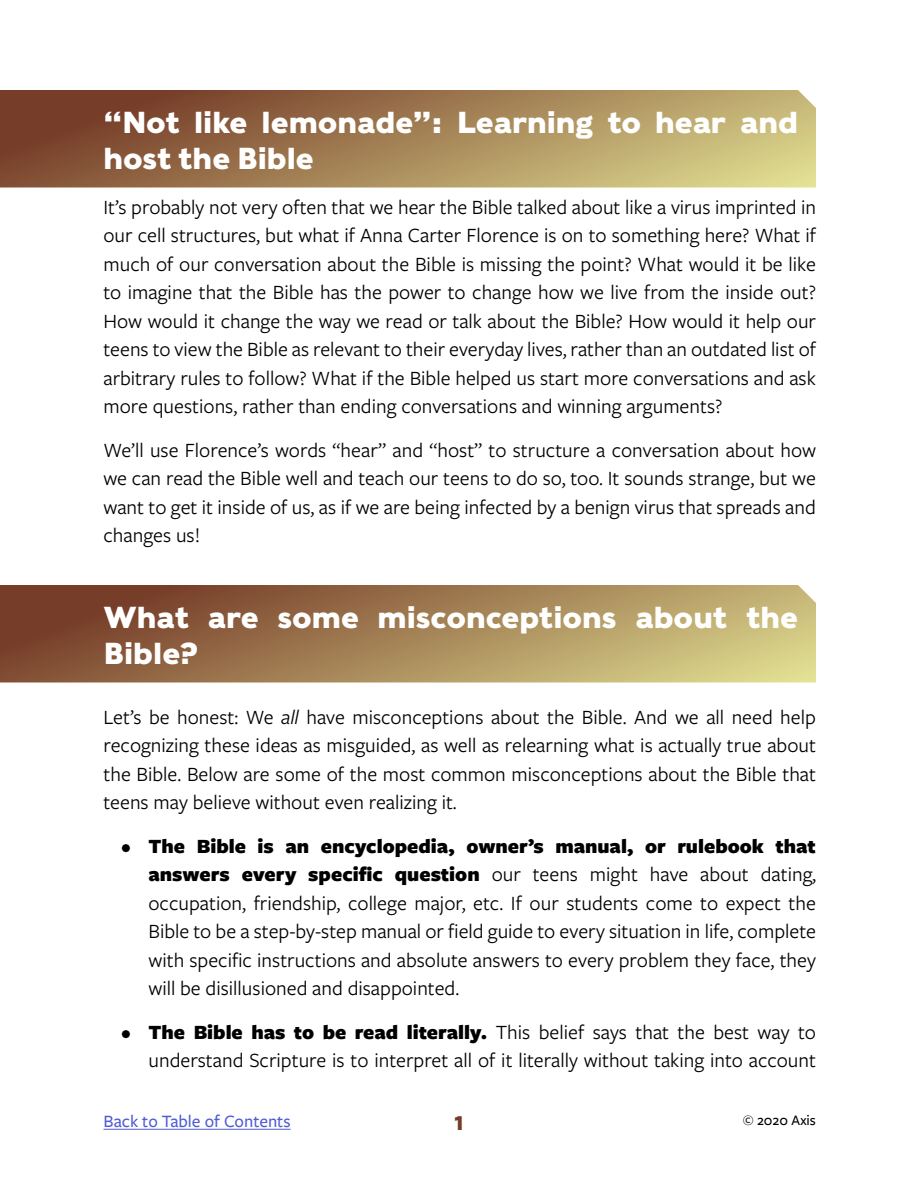
<style>
.page{position:relative;width:918px;height:1188px;background:#fff}
.page>*{position:absolute;margin:0;border:0;box-sizing:border-box;transform-origin:0 0}
.t1{font:700 30px/36px "Caslons Egyptian";color:#fff}
.t2{font:21px/28.5px "Freight Sans Pro";color:#000;text-align:justify}
.t3{font:700 19.5px "Caslons Egyptian";color:#763d29}
.t4{font:500 18px "Freight Sans Pro";color:#4f5cd6}
.t5{font:500 15px "Freight Sans Pro";color:#000}
.s1{font-style:italic}
.s2{font-weight:900}
</style>
<div class="page">
<svg style="left:0;top:90px;width:816px;height:98px;background:#a48256"></svg>
<hr style="left:104px;top:1129px;width:187px;height:1px;background:#4f5cd6">
<svg style="left:0;top:585px;width:816px;height:97px;background:#a38155"></svg>
<h1 class="t1" style="left:104px;top:104px;width:696px">“Not like lemonade”: Learning to hear and host the Bible</h1>
<p class="t2" style="left:104px;top:192px;width:714px">It’s probably not very often that we hear the Bible talked about like a virus imprinted in our cell structures, but what if Anna Carter Florence is on to something here? What if much of our conversation about the Bible is missing the point? What would it be like to imagine that the Bible has the power to change how we live from the inside out?<br>How would it change the way we read or talk about the Bible? How would it help our teens to view the Bible as relevant to their everyday lives, rather than an outdated list of arbitrary rules to follow? What if the Bible helped us start more conversations and ask more questions, rather than ending conversations and winning arguments?</p>
<p class="t2" style="left:104px;top:435px;width:714px">We’ll use Florence’s words “hear” and “host” to structure a conversation about how we can read the Bible well and teach our teens to do so, too. It sounds strange, but we want to get it inside of us, as if we are being infected by a benign virus that spreads and changes us!</p>
<h1 class="t1" style="left:104px;top:599px;width:696px">What are some misconceptions about the<br>Bible?</h1>
<p class="t2" style="left:104px;top:702px;width:714px">Let’s be honest: We <span class="s1">all</span> have misconceptions about the Bible. And we all need help recognizing these ideas as misguided, as well as relearning what is actually true about the Bible. Below are some of the most common misconceptions about the Bible that teens may believe without even realizing it.</p>
<p class="t2" style="left:149px;top:831px;width:669px;text-indent:-27px"><span class="s2">• The Bible is an encyclopedia, owner’s manual, or rulebook that answers every specific question</span> our teens might have about dating, occupation, friendship, college major, etc. If our students come to expect the Bible to be a step-by-step manual or field guide to every situation in life, complete with specific instructions and absolute answers to every problem they face, they will be disillusioned and disappointed.</p>
<p class="t2" style="left:121px;top:1017px;width:696px;text-align:right"><span class="s2">• The Bible has to be read literally.</span> This belief says that the best way to understand Scripture is to interpret all of it literally without taking into account</p>
<p class="t4" style="left:104px;top:1109px;width:189px">Back to Table of Contents</p>
<p class="t5" style="left:743px;top:1110px;width:75px">© 2020 Axis</p>
<p class="t3" style="left:454px;top:1110px;width:11px">1</p>
</div>
